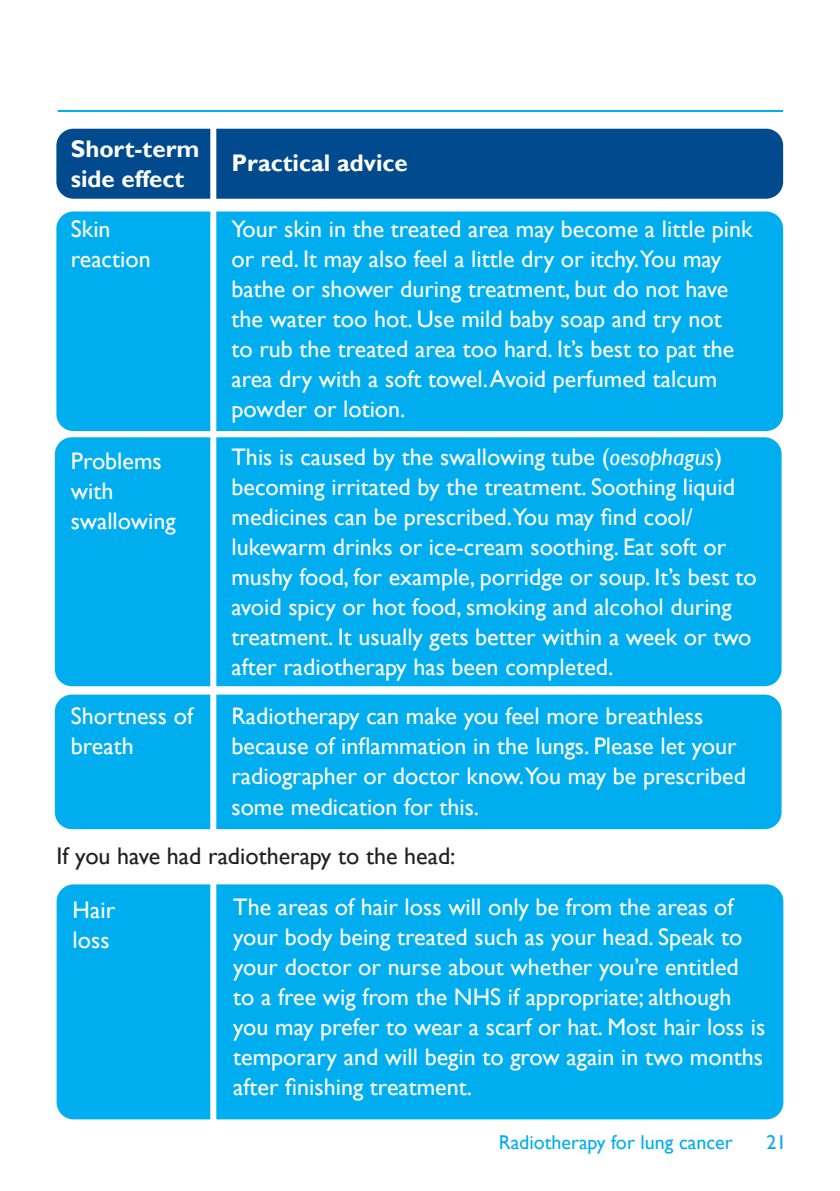
<style>
.page{position:relative;width:840px;height:1191px;background:#fff}
.page>*{position:absolute;margin:0;border:0;box-sizing:border-box;transform-origin:0 0}
.t1{font:24px/30px "Gill Sans";color:#fff}
.t2{font:700 24px "Gill Sans";color:#fff}
.t3{font:24px "Gill Sans";color:#231f20}
.t4{font:20px "Gill Sans";color:#00aeef}
.s1{font-style:italic}
</style>
<div class="page">
<div style="left:57px;top:884px;width:725px;height:235px;background:#00aeef;border-radius:17px"></div>
<hr style="left:58px;top:110px;width:724px;height:2px;background:#00aeef">
<div style="left:56px;top:129px;width:726px;height:70px;background:#004a8d;border-radius:17px"></div>
<div style="left:56px;top:211px;width:726px;height:220px;background:#00aeef;border-radius:17px"></div>
<div style="left:55px;top:437px;width:726px;height:249px;background:#00aeef;border-radius:17px"></div>
<div style="left:55px;top:694px;width:726px;height:135px;background:#00aeef;border-radius:17px"></div>
<div style="left:210px;top:119px;width:6px;height:1042px;background:#fff"></div>
<p class="t2" style="left:71px;top:135px;width:130px">Short-term</p>
<p class="t2" style="left:71px;top:165px;width:115px">side effect</p>
<p class="t1" style="left:71px;top:214px;width:81px">Skin reaction</p>
<p class="t1" style="left:71px;top:446px;width:106px">Problems with swallowing</p>
<p class="t1" style="left:71px;top:702px;width:124px">Shortness of breath</p>
<p class="t2" style="left:231px;top:149px;width:178px">Practical advice</p>
<p class="t1" style="left:231px;top:214px;width:522px">Your skin in the treated area may become a little pink or red. It may also feel a little dry or itchy.You may bathe or shower during treatment, but do not have the water too hot. Use mild baby soap and try not<br>to rub the treated area too hard. It’s best to pat the area dry with a soft towel. Avoid perfumed talcum powder or lotion.</p>
<p class="t1" style="left:231px;top:442px;width:504px">This is caused by the swallowing tube (<span class="s1">oesophagus</span>) becoming irritated by the treatment. Soothing liquid medicines can be prescribed.You may find cool/</p>
<p class="t1" style="left:231px;top:532px;width:526px">lukewarm drinks or ice-cream soothing. Eat soft or mushy food, for example, porridge or soup. It’s best to avoid spicy or hot food, smoking and alcohol during treatment. It usually gets better within a week or two after radiotherapy has been completed.</p>
<p class="t1" style="left:231px;top:702px;width:515px">Radiotherapy can make you feel more breathless because of inflammation in the lungs. Please let your radiographer or doctor know.You may be prescribed some medication for this.</p>
<p class="t3" style="left:57px;top:842px;width:400px">If you have had radiotherapy to the head:</p>
<p class="t1" style="left:73px;top:895px;width:44px">Hair loss</p>
<p class="t1" style="left:233px;top:892px;width:533px">The areas of hair loss will only be from the areas of your body being treated such as your head. Speak to your doctor or nurse about whether you’re entitled to a free wig from the NHS if appropriate; although you may prefer to wear a scarf or hat. Most hair loss is temporary and will begin to grow again in two months after finishing treatment.</p>
<p class="t4" style="left:498px;top:1130px;width:235px">Radiotherapy for lung cancer</p>
<p class="t4" style="left:766px;top:1130px;width:21px">21</p>
</div>
